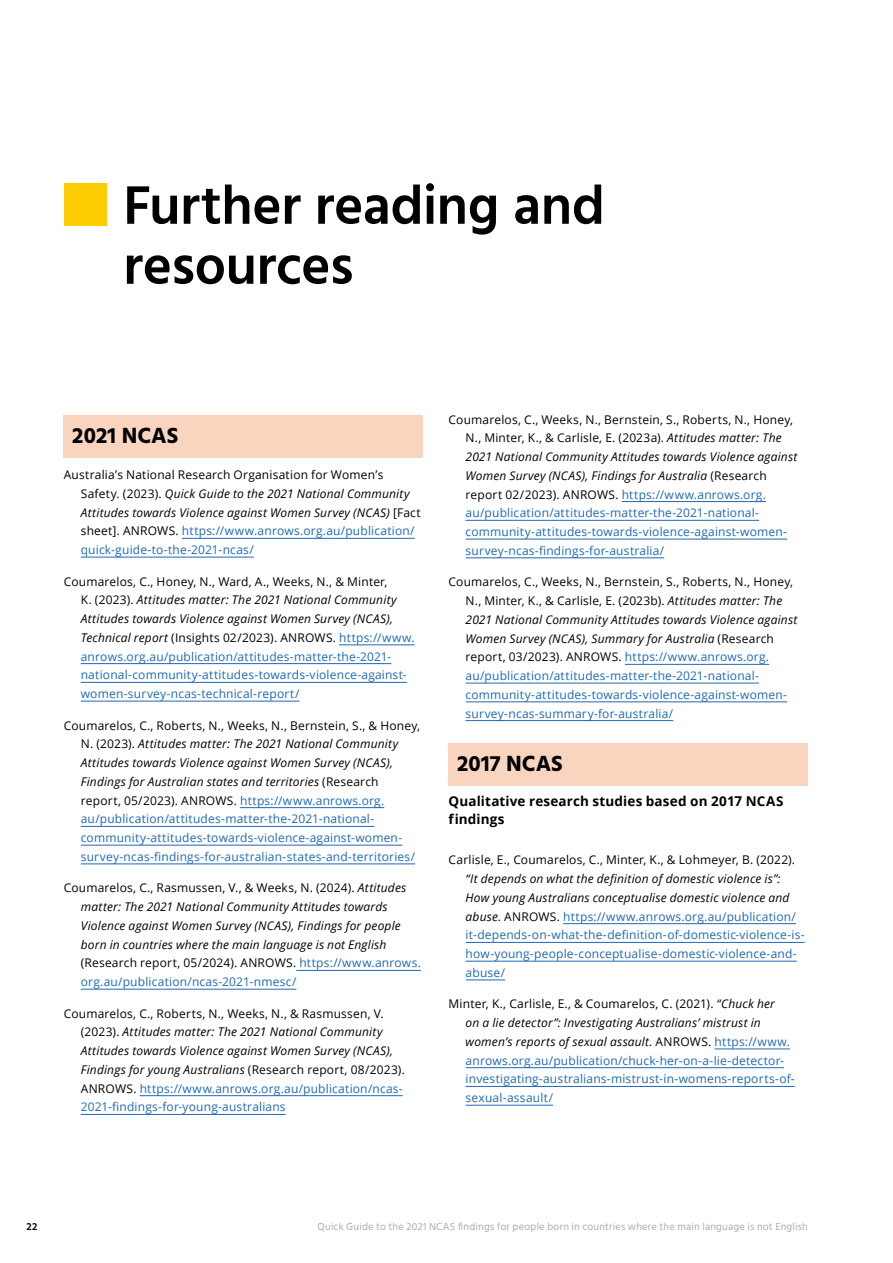
<style>
.page{position:relative;width:893px;height:1263px;background:#fff}
.page>*{position:absolute;margin:0;border:0;box-sizing:border-box;transform-origin:0 0}
.t1{font:600 55.5px/60px "Hind";letter-spacing:-.005em;color:#000}
.t2{font:700 22.5px "Hind";color:#000}
.t3{font:700 13.5px/18px "Open Sans";letter-spacing:.01em;color:#000}
.t4{font:12px/18.8px "Open Sans";letter-spacing:.015em;color:#1f69b4}
.t5{font:italic 12px/18.8px "Open Sans";letter-spacing:.015em;color:#000}
.t6{font:12px "Open Sans";letter-spacing:.015em;color:#000}
.t7{font:10.5px "Hind";letter-spacing:.02em;color:#a9aeb1}
.t8{font:600 10.5px "Hind";color:#000}
.s1{font-style:normal}
.s2{font-style:normal;color:#1f69b4}
.s3{color:#000}
.s4{font-style:italic;color:#000}
</style>
<div class="page">
<div style="left:64px;top:184px;width:42px;height:42px;background:#ffcd03"></div>
<div style="left:64px;top:415px;width:359px;height:43px;background:#f9d4bf"></div>
<hr style="left:182px;top:538px;width:233px;height:1px;background:#1f69b4">
<hr style="left:81px;top:557px;width:173px;height:1px;background:#1f69b4">
<hr style="left:339px;top:645px;width:76px;height:1px;background:#1f69b4">
<hr style="left:81px;top:663px;width:310px;height:1px;background:#1f69b4">
<hr style="left:81px;top:682px;width:326px;height:1px;background:#1f69b4">
<hr style="left:81px;top:701px;width:218px;height:1px;background:#1f69b4">
<hr style="left:240px;top:807px;width:144px;height:1px;background:#1f69b4">
<hr style="left:81px;top:826px;width:293px;height:1px;background:#1f69b4">
<hr style="left:81px;top:845px;width:321px;height:1px;background:#1f69b4">
<hr style="left:81px;top:864px;width:334px;height:1px;background:#1f69b4">
<hr style="left:296px;top:970px;width:125px;height:1px;background:#1f69b4">
<hr style="left:81px;top:989px;width:215px;height:1px;background:#1f69b4">
<hr style="left:140px;top:1095px;width:263px;height:1px;background:#1f69b4">
<hr style="left:81px;top:1114px;width:205px;height:1px;background:#1f69b4">
<hr style="left:622px;top:501px;width:144px;height:1px;background:#1f69b4">
<hr style="left:466px;top:520px;width:293px;height:1px;background:#1f69b4">
<hr style="left:466px;top:539px;width:321px;height:1px;background:#1f69b4">
<hr style="left:466px;top:558px;width:198px;height:1px;background:#1f69b4">
<hr style="left:625px;top:664px;width:144px;height:1px;background:#1f69b4">
<hr style="left:466px;top:683px;width:293px;height:1px;background:#1f69b4">
<hr style="left:466px;top:702px;width:321px;height:1px;background:#1f69b4">
<hr style="left:466px;top:720px;width:207px;height:1px;background:#1f69b4">
<div style="left:449px;top:743px;width:359px;height:43px;background:#f9d4bf"></div>
<hr style="left:563px;top:923px;width:233px;height:1px;background:#1f69b4">
<hr style="left:466px;top:942px;width:339px;height:1px;background:#1f69b4">
<hr style="left:466px;top:961px;width:331px;height:1px;background:#1f69b4">
<hr style="left:466px;top:980px;width:39px;height:1px;background:#1f69b4">
<hr style="left:714px;top:1049px;width:76px;height:1px;background:#1f69b4">
<hr style="left:466px;top:1067px;width:318px;height:1px;background:#1f69b4">
<hr style="left:466px;top:1086px;width:329px;height:1px;background:#1f69b4">
<hr style="left:466px;top:1105px;width:87px;height:1px;background:#1f69b4">
<h1 class="t1" style="left:123px;top:179px;width:483px">Further reading and resources</h1>
<h2 class="t2" style="left:72px;top:422px;width:108px">2021 NCAS</h2>
<p class="t5" style="left:81px;top:465px;width:341px;text-indent:-17px"><span class="s1">Australia’s National Research Organisation for Women’s Safety. (2023).</span> Quick Guide to the 2021 National Community Attitudes towards Violence against Women Survey (NCAS) <span class="s1">[Fact sheet]. ANROWS.</span> <span class="s2">https://www.anrows.org.au/publication/ quick-guide-to-the-2021-ncas/</span></p>
<p class="t4" style="left:81px;top:571px;width:335px;text-indent:-17px"><span class="s3">Coumarelos, C., Honey, N., Ward, A., Weeks, N., &amp; Minter,<br>K. (2023).</span> <span class="s4">Attitudes matter: The 2021 National Community Attitudes towards Violence against Women Survey (NCAS), Technical report</span> <span class="s3">(Insights 02/2023). ANROWS.</span> https://www. anrows.org.au/publication/attitudes-matter-the-2021- national-community-attitudes-towards-violence-against&shy;women-survey-ncas-technical-report/</p>
<p class="t4" style="left:81px;top:715px;width:341px;text-indent:-17px"><span class="s3">Coumarelos, C., Roberts, N., Weeks, N., Bernstein, S., &amp; Honey, N. (2023).</span> <span class="s4">Attitudes matter: The 2021 National Community Attitudes towards Violence against Women Survey (NCAS), Findings for Australian states and territories</span> <span class="s3">(Research report, 05/2023). ANROWS.</span> https://www.anrows.org. au/publication/attitudes-matter-the-2021-national&shy;community-attitudes-towards-violence-against-women&shy;survey-ncas-findings-for-australian-states-and-territories/</p>
<p class="t5" style="left:81px;top:878px;width:342px;text-indent:-17px"><span class="s1">Coumarelos, C., Rasmussen, V., &amp; Weeks, N. (2024).</span> Attitudes matter: The 2021 National Community Attitudes towards Violence against Women Survey (NCAS), Findings for people born in countries where the main language is not English <span class="s1">(Research report, 05/2024). ANROWS.</span> <span class="s2">https://www.anrows. org.au/publication/ncas-2021-nmesc/</span></p>
<p class="t5" style="left:81px;top:1003px;width:326px;text-indent:-17px"><span class="s1">Coumarelos, C., Roberts, N., Weeks, N., &amp; Rasmussen, V. (2023).</span> Attitudes matter: The 2021 National Community Attitudes towards Violence against Women Survey (NCAS), Findings for young Australians <span class="s1">(Research report, 08/2023).<br>ANROWS.</span> <span class="s2">https://www.anrows.org.au/publication/ncas-2021-findings-for-young-australians</span></p>
<p class="t4" style="left:466px;top:409px;width:333px;text-indent:-17px"><span class="s3">Coumarelos, C., Weeks, N., Bernstein, S., Roberts, N., Honey, N., Minter, K., &amp; Carlisle, E. (2023a).</span> <span class="s4">Attitudes matter: The 2021 National Community Attitudes towards Violence against Women Survey (NCAS), Findings for Australia</span> <span class="s3">(Research report 02/2023). ANROWS.</span> https://www.anrows.org. au/publication/attitudes-matter-the-2021-national&shy;community-attitudes-towards-violence-against-women&shy;survey-ncas-findings-for-australia/</p>
<p class="t4" style="left:466px;top:572px;width:333px;text-indent:-17px"><span class="s3">Coumarelos, C., Weeks, N., Bernstein, S., Roberts, N., Honey, N., Minter, K., &amp; Carlisle, E. (2023b).</span> <span class="s4">Attitudes matter: The 2021 National Community Attitudes towards Violence against Women Survey (NCAS), Summary for Australia</span> <span class="s3">(Research report, 03/2023). ANROWS.</span> https://www.anrows.org. au/publication/attitudes-matter-the-2021-national&shy;community-attitudes-towards-violence-against-women&shy;survey-ncas-summary-for-australia/</p>
<h2 class="t2" style="left:457px;top:750px;width:107px">2017 NCAS</h2>
<p class="t3" style="left:449px;top:792px;width:336px">Qualitative research studies based on 2017 NCAS findings</p>
<p class="t6" style="left:449px;top:852px;width:348px">Carlisle, E., Coumarelos, C., Minter, K., &amp; Lohmeyer, B. (2022).</p>
<p class="t4" style="left:466px;top:869px;width:340px"><span class="s4">“It depends on what the definition of domestic violence is”:<br>How young Australians conceptualise domestic violence and abuse</span><span class="s3">. ANROWS.</span> https://www.anrows.org.au/publication/ it-depends-on-what-the-definition-of-domestic-violence-is&shy;how-young-people-conceptualise-domestic-violence-and&shy;abuse/</p>
<p class="t4" style="left:466px;top:994px;width:331px;text-indent:-17px"><span class="s3">Minter, K., Carlisle, E., &amp; Coumarelos, C. (2021).</span> <span class="s4">“Chuck her<br>on a lie detector”: Investigating Australians’ mistrust in women’s reports of sexual assault.</span> <span class="s3">ANROWS.</span> https://www. anrows.org.au/publication/chuck-her-on-a-lie-detector&shy;investigating-australians-mistrust-in-womens-reports-of&shy;sexual-assault/</p>
<p class="t8" style="left:27px;top:1219px;width:12px">22</p>
<p class="t7" style="left:318px;top:1220px;width:492px">Quick Guide to the 2021 NCAS findings for people born in countries where the main language is not English</p>
</div>
